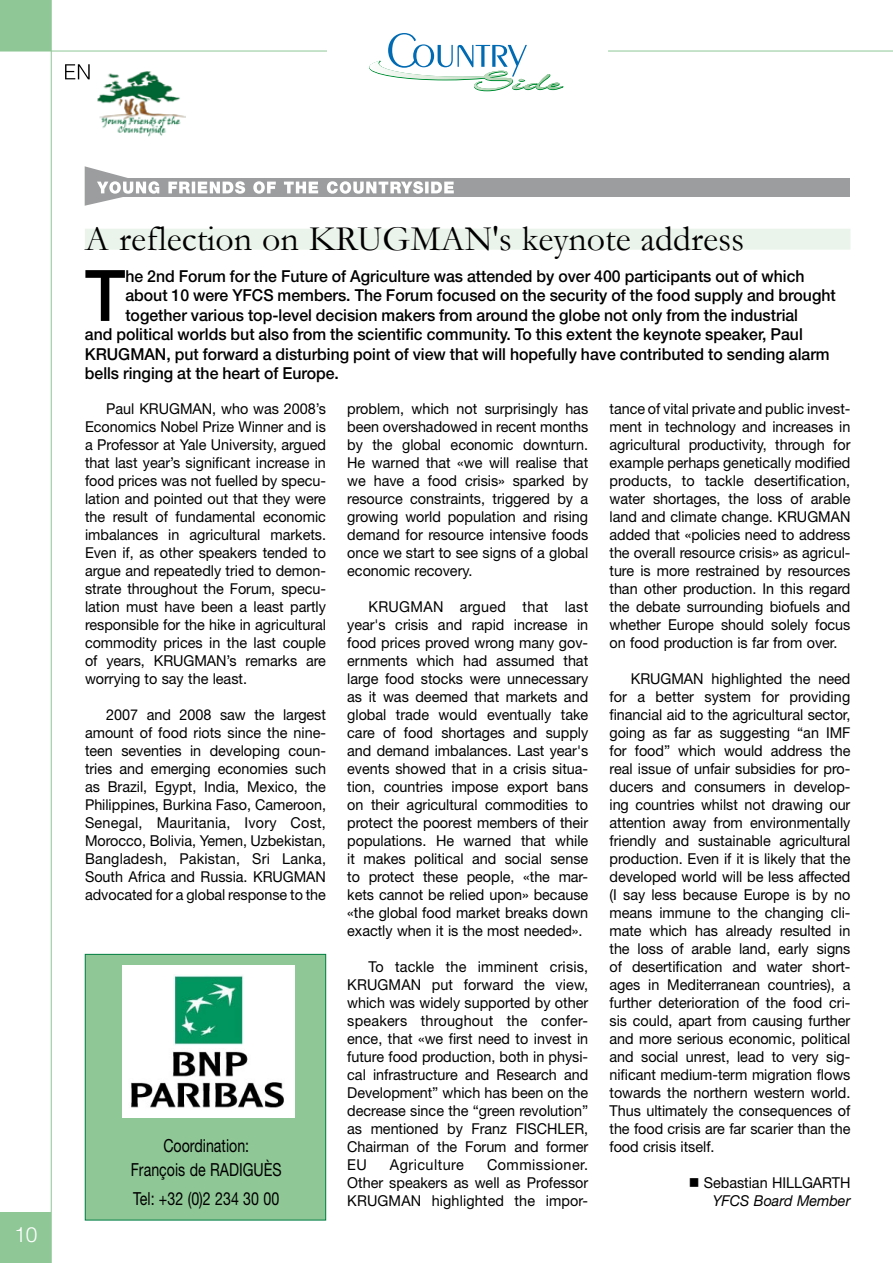
<style>
.page{position:relative;width:893px;height:1263px;background:#fff}
.page>*{position:absolute;margin:0;border:0;box-sizing:border-box;transform-origin:0 0}
.t1{font:500 71.1px "Helvetica Neue";color:#000;scale:.96 1}
.t2{font:36px "Garamond";color:#000}
.t3{font:300 21px "Helvetica";color:#fff}
.t4{font:18px/24px "Helvetica Neue";color:#000;scale:.79 1}
.t5{font:500 16.5px "Helvetica Neue";color:#000;scale:.96 1}
.t6{font:15px/18px "Helvetica Neue";color:#000;text-align:justify;scale:.96 1}
.t7{font:15px "Helvetica Neue";letter-spacing:.035em;color:#000;scale:.96 1}
.s1{font-style:italic}
</style>
<div class="page">
<svg style="left:369px;top:33px;width:194px;height:58px"></svg>
<div style="left:0;top:0;width:51px;height:51px;background:#8fc796"></div>
<div style="left:0;top:1212px;width:51px;height:51px;background:#8fc796"></div>
<hr style="left:0;top:51px;width:327px;height:1px;background:#8fc796">
<hr style="left:51px;top:0;width:1px;height:1263px;background:#8fc796">
<hr style="left:608px;top:51px;width:285px;height:1px;background:#8fc796">
<div style="left:86px;top:178px;width:764px;height:19px;background:#9c9d9f"></div>
<svg style="left:85px;top:166px;width:369px;height:40px"></svg>
<div style="left:85px;top:229px;width:765px;height:21px;background:#ebf4eb"></div>
<svg style="left:65px;top:64px;width:25px;height:15px"></svg>
<img style="left:97px;top:71px;width:89px;height:65px">
<div style="left:85px;top:954px;width:241px;height:266px;background:#8fc796"></div>
<div style="left:85px;top:954px;width:241px;height:266px;border:1px solid #007e42"></div>
<div style="left:122px;top:965px;width:173px;height:153px;background:#fff"></div>
<img style="left:173px;top:975px;width:70px;height:70px">
<img style="left:172px;top:1051px;width:76px;height:26px">
<img style="left:131px;top:1082px;width:153px;height:26px">
<h3 class="t3" style="left:14px;top:1221px;width:25px">10</h3>
<h2 class="t2" style="left:85px;top:214px;width:661px">A reflection on KRUGMAN's keynote address</h2>
<h1 class="t1" style="left:85px;top:253px;width:44px">T</h1>
<p class="t5" style="left:125px;top:266px;width:709px">he 2nd Forum for the Future of Agriculture was attended by over 400 participants out of which</p>
<p class="t5" style="left:125px;top:286px;width:741px">about 10 were YFCS members. The Forum focused on the security of the food supply and brought</p>
<p class="t5" style="left:125px;top:305px;width:702px">together various top-level decision makers from around the globe not only from the industrial</p>
<p class="t5" style="left:85px;top:325px;width:749px">and political worlds but also from the scientific community. To this extent the keynote speaker, Paul</p>
<p class="t5" style="left:85px;top:344px;width:777px">Krug man, put forward a disturbing point of view that will hopefully have contributed to sending alarm</p>
<p class="t5" style="left:85px;top:364px;width:266px">bells ringing at the heart of Europe.</p>
<p class="t6" style="left:106px;top:399px;width:57px">Paul Krugman</p>
<p class="t6" style="left:85px;top:399px;width:253px;text-indent:127px">, who was 2008’s Economics Nobel Prize Winner and is a Professor at Yale University, argued that last year’s significant increase in food prices was not fuelled by specu&shy;lation and pointed out that they were the result of fundamental economic imbalances in agricultural markets.<br>Even if, as other speakers tended to argue and repeatedly tried to demon&shy;strate throughout the Forum, specu&shy;lation must have been a least partly responsible for the hike in agricultural commodity prices in the last couple of years, Krugman</p>
<p class="t6" style="left:85px;top:651px;width:252px;text-indent:142px">’s remarks are worrying to say the least.</p>
<p class="t6" style="left:85px;top:705px;width:253px;text-align:left;text-indent:21px">2007 and 2008 saw the largest amount of food riots since the nine&shy;teen seventies in developing coun&shy;tries and emerging economies such as Brazil, Egypt, India, Mexico, the Philippines, Burkina Faso, Cameroon, Senegal, Mauritania, Ivory Cost, Morocco, Bolivia, Yemen, Uzbekistan, Bangladesh, Pakistan, Sri Lanka, South Africa and Russia. Krugman advocated for a global response to the</p>
<p class="t4" style="left:131px;top:1133px;width:151px;text-indent:33px">Coordination:<br>François de Radigu</p>
<p class="t4" style="left:133px;top:1155px;width:187px;line-height:28.5px;text-align:right">ès<br>tel: +32 (0)2 234 30 00</p>
<p class="t6" style="left:347px;top:399px;width:253px">problem, which not surprisingly has been overshadowed in recent months by the global economic downturn.<br>He warned that «we will realise that we have a food crisis» sparked by resource constraints, triggered by a growing world population and rising demand for resource intensive foods once we start to see signs of a global economic recovery.</p>
<p class="t6" style="left:368px;top:597px;width:23px">Krugman</p>
<p class="t6" style="left:347px;top:597px;width:253px;text-indent:113px">argued that last year's crisis and rapid increase in food prices proved wrong many gov&shy;ernments which had assumed that large food stocks were unnecessary as it was deemed that markets and global trade would eventually take care of food shortages and supply and demand imbalances. Last year's events showed that in a crisis situa&shy;tion, countries impose export bans on their agricultural commodities to protect the poorest members of their populations. He warned that while it makes political and social sense to protect these people, «the mar&shy;kets cannot be relied upon» because «the global food market breaks down exactly when it is the most needed».</p>
<p class="t6" style="left:369px;top:957px;width:230px">To tackle the imminent crisis,</p>
<p class="t6" style="left:347px;top:975px;width:22px">Krugman</p>
<p class="t6" style="left:347px;top:975px;width:253px;text-indent:85px">put forward the view, which was widely supported by other speakers throughout the confer&shy;ence, that «we first need to invest in future food production, both in physi&shy;cal infrastructure and Research and Development” which has been on the decrease since the “green revolution” as mentioned by Franz Fischler</p>
<p class="t6" style="left:347px;top:1119px;width:253px;text-indent:237px">, Chairman of the Forum and former EU</p>
<p class="t6" style="left:347px;top:1155px;width:253px;text-indent:140px">Commissioner.<br>Other speakers as well as Professor Krugman</p>
<p class="t7" style="left:390px;top:1156px;width:79px">Agriculture</p>
<p class="t6" style="left:432px;top:1191px;width:165px">highlighted the impor-</p>
<p class="t6" style="left:609px;top:399px;width:253px;text-align:left">tance of vital private and public invest&shy;ment in technology and increases in agricultural productivity, through for example perhaps genetically modified products, to tackle desertification, water shortages, the loss of arable land and climate change. Krugman<br>added that «policies need to address the overall resource crisis» as agricul&shy;ture is more restrained by resources than other production. In this regard the debate surrounding biofuels and whether Europe should solely focus on food production is far from over.</p>
<p class="t6" style="left:631px;top:669px;width:22px">Krugman</p>
<p class="t6" style="left:609px;top:669px;width:253px;text-indent:102px">highlighted the need for a better system for providing financial aid to the agricultural sector, going as far as suggesting “an IMF for food” which would address the real issue of unfair subsidies for pro&shy;ducers and consumers in develop&shy;ing countries whilst not drawing our attention away from environmentally friendly and sustainable agricultural production. Even if it is likely that the developed world will be less affected (I say less because Europe is by no means immune to the changing cli&shy;mate which has already resulted in the loss of arable land, early signs of desertification and water short&shy;ages in Mediterranean countries), a further deterioration of the food cri&shy;sis could, apart from causing further and more serious economic, political and social unrest, lead to very sig&shy;nificant medium-term migration flows towards the northern western world.<br>Thus ultimately the consequences of the food crisis are far scarier than the food crisis itself.</p>
<p class="t6" style="left:689px;top:1173px;width:170px;text-align:right">■ Sebastian HILLGARTH<br><span class="s1">YFCS Board Member</span></p>
</div>
